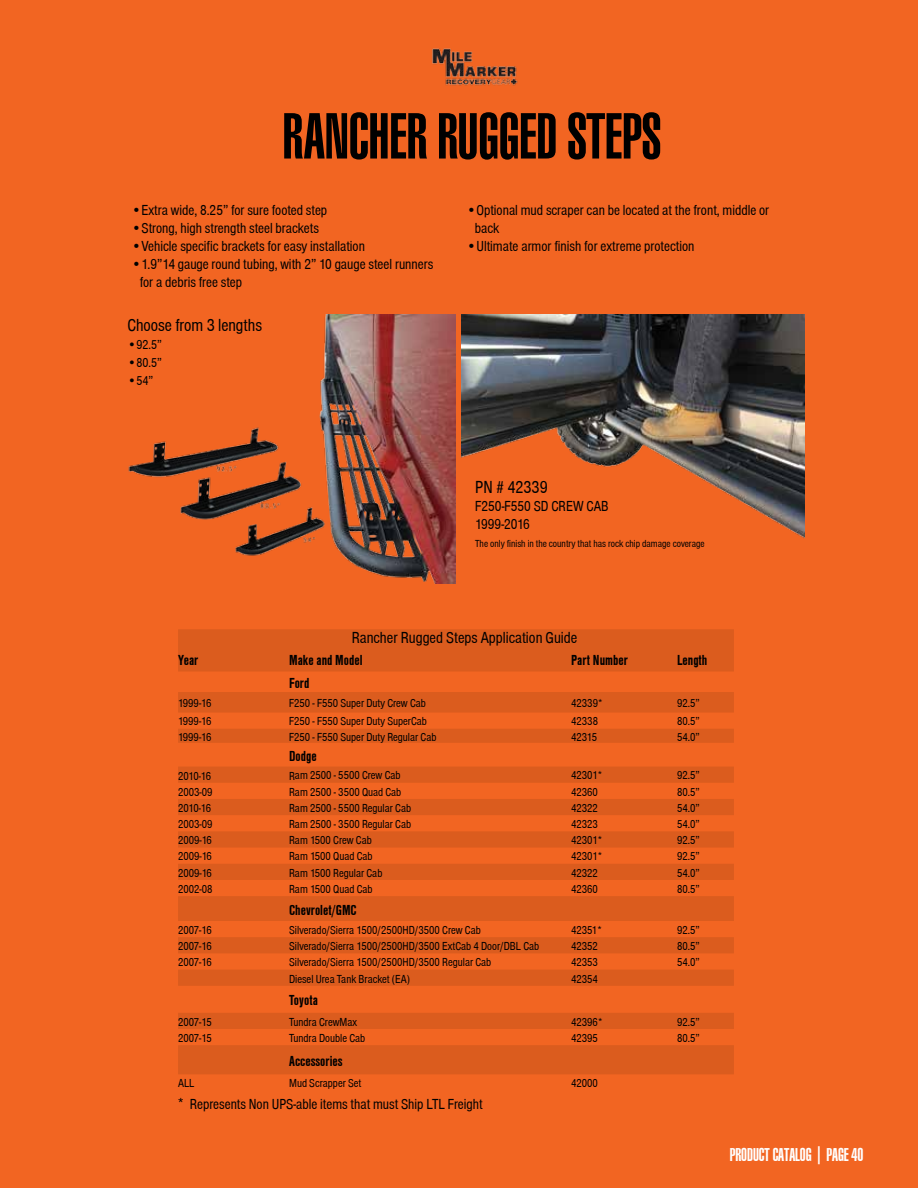
<style>
.page{position:relative;width:918px;height:1188px;background:#f26522}
.page>*{position:absolute;margin:0;border:0;box-sizing:border-box;transform-origin:0 0}
.t1{font:900 extra-condensed 63px "Swiss 911 BT";color:#000}
.t2{font:condensed 18px "Nimbus San T";color:#000}
.t3{font:900 extra-condensed 18px "Swiss 911 BT";color:#fff}
.t4{font:condensed 16.5px "Nimbus San T";color:#000}
.t5{font:condensed 15px/18px "Nimbus San T";color:#000}
.t6{font:700 condensed 15px "Nimbus San T";letter-spacing:.005em;color:#000}
.t7{font:condensed 13.5px "Nimbus San T";color:#000}
.t8{font:condensed 12px "Nimbus San T";color:#000}
.t9{font:condensed 10.5px "Nimbus San T";color:#000}
.s1{font-size:16.5px}
</style>
<div class="page">
<img style="left:319px;top:315px;width:136px;height:269px">
<img style="left:128px;top:422px;width:226px;height:138px">
<img style="left:462px;top:315px;width:343px;height:224px">
<svg style="left:178px;top:629px;width:556px;height:445px;fill:#db5c1e"></svg>
<img style="left:432px;top:48px;width:86px;height:38px">
<h1 class="t1" style="left:282px;top:102px;width:380px">RANCHER RUGGED STEPS</h1>
<p class="t5" style="left:131px;top:201px;width:197px">•Extra wide, 8.25” for sure footed step</p>
<p class="t5" style="left:131px;top:219px;width:189px">•Strong, high strength steel brackets</p>
<p class="t5" style="left:131px;top:237px;width:235px">•Vehicle specific brackets for easy installation</p>
<p class="t5" style="left:140px;top:255px;width:295px;text-indent:-8px">•1.9”14 gauge round tubing, with 2” 10 gauge steel runners for a debris free step</p>
<h2 class="t2" style="left:127px;top:316px;width:136px">Choose from 3 lengths</h2>
<p class="t7" style="left:127px;top:338px;width:36px">•92.5”</p>
<p class="t7" style="left:127px;top:356px;width:36px">•80.5”</p>
<p class="t7" style="left:127px;top:374px;width:27px">•54”</p>
<p class="t5" style="left:475px;top:201px;width:296px;text-indent:-8px">•Optional mud scraper can be located at the front, middle or back</p>
<p class="t5" style="left:466px;top:237px;width:230px">•Ultimate armor finish for extreme protection</p>
<h2 class="t2" style="left:475px;top:477px;width:74px">PN # 42339</h2>
<p class="t5" style="left:475px;top:497px;width:135px">F250-F550 SD CREW CAB<br>1999-2016</p>
<p class="t9" style="left:475px;top:538px;width:231px">The only finish in the country that has rock chip damage coverage</p>
<h3 class="t4" style="left:352px;top:628px;width:227px">Rancher Rugged Steps Application Guide</h3>
<p class="t6" style="left:178px;top:652px;width:22px">Year</p>
<p class="t6" style="left:289px;top:652px;width:75px">Make and Model</p>
<p class="t6" style="left:571px;top:652px;width:58px">Part Number</p>
<p class="t6" style="left:677px;top:652px;width:32px">Length</p>
<p class="t6" style="left:289px;top:675px;width:22px">Ford</p>
<p class="t8" style="left:178px;top:697px;width:35px">1999-16</p>
<p class="t8" style="left:289px;top:697px;width:138px">F250 - F550 Super Duty Crew Cab</p>
<p class="t8" style="left:571px;top:697px;width:33px">42339*</p>
<p class="t8" style="left:677px;top:697px;width:24px">92.5”</p>
<p class="t8" style="left:178px;top:715px;width:35px">1999-16</p>
<p class="t8" style="left:289px;top:715px;width:139px">F250 - F550 Super Duty SuperCab</p>
<p class="t8" style="left:571px;top:715px;width:28px">42338</p>
<p class="t8" style="left:677px;top:715px;width:24px">80.5”</p>
<p class="t8" style="left:178px;top:730px;width:35px">1999-16</p>
<p class="t8" style="left:289px;top:730px;width:149px">F250 - F550 Super Duty Regular Cab</p>
<p class="t8" style="left:571px;top:730px;width:27px">42315</p>
<p class="t8" style="left:677px;top:730px;width:24px">54.0”</p>
<p class="t6" style="left:289px;top:748px;width:29px">Dodge</p>
<p class="t8" style="left:178px;top:769px;width:35px">2010-16</p>
<p class="t8" style="left:289px;top:769px;width:113px">Ram 2500 - 5500 Crew Cab</p>
<p class="t8" style="left:571px;top:769px;width:32px">42301*</p>
<p class="t8" style="left:677px;top:769px;width:24px">92.5”</p>
<p class="t8" style="left:178px;top:785px;width:36px">2003-09</p>
<p class="t8" style="left:289px;top:785px;width:114px">Ram 2500 - 3500 Quad Cab</p>
<p class="t8" style="left:571px;top:785px;width:28px">42360</p>
<p class="t8" style="left:677px;top:785px;width:24px">80.5”</p>
<p class="t8" style="left:178px;top:801px;width:35px">2010-16</p>
<p class="t8" style="left:289px;top:801px;width:123px">Ram 2500 - 5500 Regular Cab</p>
<p class="t8" style="left:571px;top:801px;width:28px">42322</p>
<p class="t8" style="left:677px;top:801px;width:24px">54.0”</p>
<p class="t8" style="left:178px;top:818px;width:36px">2003-09</p>
<p class="t8" style="left:289px;top:818px;width:123px">Ram 2500 - 3500 Regular Cab</p>
<p class="t8" style="left:571px;top:818px;width:28px">42323</p>
<p class="t8" style="left:677px;top:818px;width:24px">54.0”</p>
<p class="t8" style="left:178px;top:834px;width:35px">2009-16</p>
<p class="t8" style="left:289px;top:834px;width:84px">Ram 1500 Crew Cab</p>
<p class="t8" style="left:571px;top:834px;width:32px">42301*</p>
<p class="t8" style="left:677px;top:834px;width:24px">92.5”</p>
<p class="t8" style="left:178px;top:850px;width:35px">2009-16</p>
<p class="t8" style="left:289px;top:850px;width:85px">Ram 1500 Quad Cab</p>
<p class="t8" style="left:571px;top:850px;width:32px">42301*</p>
<p class="t8" style="left:677px;top:850px;width:24px">92.5”</p>
<p class="t8" style="left:178px;top:866px;width:35px">2009-16</p>
<p class="t8" style="left:289px;top:866px;width:95px">Ram 1500 Regular Cab</p>
<p class="t8" style="left:571px;top:866px;width:28px">42322</p>
<p class="t8" style="left:677px;top:866px;width:24px">54.0”</p>
<p class="t8" style="left:178px;top:882px;width:36px">2002-08</p>
<p class="t8" style="left:289px;top:882px;width:85px">Ram 1500 Quad Cab</p>
<p class="t8" style="left:571px;top:882px;width:28px">42360</p>
<p class="t8" style="left:677px;top:882px;width:24px">80.5”</p>
<p class="t6" style="left:289px;top:901px;width:61px">Chevrolet/GMC</p>
<p class="t8" style="left:178px;top:923px;width:35px">2007-16</p>
<p class="t8" style="left:289px;top:923px;width:193px">Silverado/Sierra 1500/2500HD/3500 Crew Cab</p>
<p class="t8" style="left:571px;top:923px;width:32px">42351*</p>
<p class="t8" style="left:677px;top:923px;width:24px">92.5”</p>
<p class="t8" style="left:178px;top:940px;width:35px">2007-16</p>
<p class="t8" style="left:289px;top:940px;width:252px">Silverado/Sierra 1500/2500HD/3500 ExtCab 4 Door/DBL Cab</p>
<p class="t8" style="left:571px;top:940px;width:28px">42352</p>
<p class="t8" style="left:677px;top:940px;width:24px">80.5”</p>
<p class="t8" style="left:178px;top:956px;width:35px">2007-16</p>
<p class="t8" style="left:289px;top:956px;width:204px">Silverado/Sierra 1500/2500HD/3500 Regular Cab</p>
<p class="t8" style="left:571px;top:956px;width:28px">42353</p>
<p class="t8" style="left:677px;top:956px;width:24px">54.0”</p>
<p class="t8" style="left:289px;top:972px;width:123px">Diesel Urea Tank Bracket (EA)</p>
<p class="t8" style="left:571px;top:972px;width:28px">42354</p>
<p class="t6" style="left:289px;top:992px;width:30px">Toyota</p>
<p class="t8" style="left:178px;top:1015px;width:35px">2007-15</p>
<p class="t8" style="left:289px;top:1015px;width:70px">Tundra CrewMax</p>
<p class="t8" style="left:571px;top:1015px;width:33px">42396*</p>
<p class="t8" style="left:677px;top:1015px;width:24px">92.5”</p>
<p class="t8" style="left:178px;top:1031px;width:35px">2007-15</p>
<p class="t8" style="left:289px;top:1031px;width:78px">Tundra Double Cab</p>
<p class="t8" style="left:571px;top:1031px;width:28px">42395</p>
<p class="t8" style="left:677px;top:1031px;width:24px">80.5”</p>
<p class="t6" style="left:289px;top:1053px;width:55px">Accessories</p>
<p class="t8" style="left:178px;top:1077px;width:18px">ALL</p>
<p class="t8" style="left:289px;top:1077px;width:74px">Mud Scrapper Set</p>
<p class="t8" style="left:571px;top:1077px;width:28px">42000</p>
<p class="t5" style="left:178px;top:1095px;width:306px"><span class="s1">*</span> Represents Non UPS-able items that must Ship LTL Freight</p>
<h2 class="t3" style="left:730px;top:1145px;width:135px">PRODUCT CATALOG | PAGE 40</h2>
</div>
